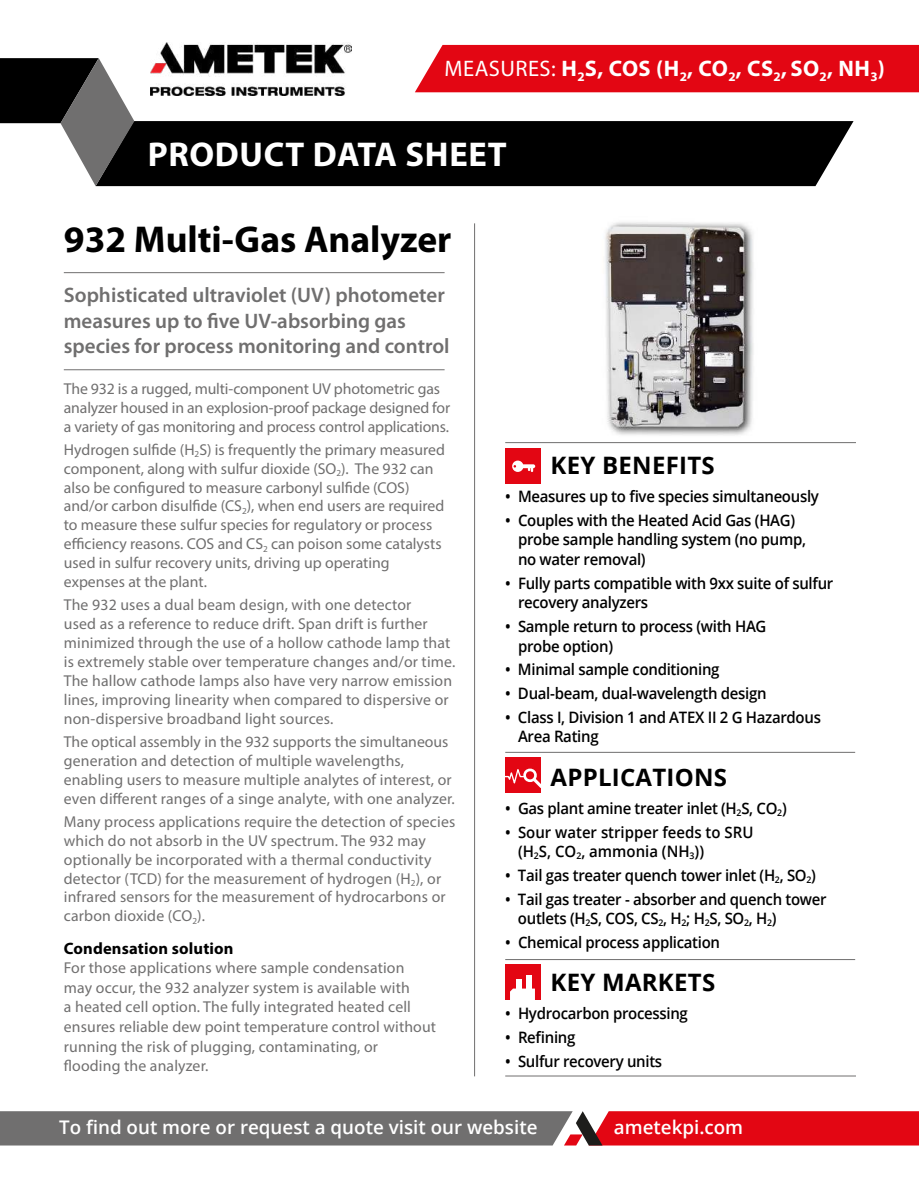
<style>
.page{position:relative;width:919px;height:1187px;background:#fff}
.page>*{position:absolute;margin:0;border:0;box-sizing:border-box;transform-origin:0 0}
.t1{font:700 37.5px "Myriad Pro";color:#000}
.t2{font:700 34.5px "Myriad Pro";letter-spacing:.02em;color:#fff}
.t3{font:700 24px "Open Sans";letter-spacing:.01em;color:#000}
.t4{font:700 22.5px "Myriad Pro";letter-spacing:.02em;color:#fff}
.t5{font:600 21px/25.5px "Myriad Pro";color:#706f6f}
.t6{font:600 18.75px "Open Sans";color:#fff}
.t7{font:700 16.5px "Myriad Pro";letter-spacing:.01em;color:#000}
.t8{font:15.75px/18.9px "Myriad Pro";letter-spacing:.01em;color:#706f6f}
.t9{font:600 15.75px/19.5px "Open Sans";letter-spacing:-.02em;color:#000;scale:.95 1}
.t10{font:15.75px/18.9px "Myriad Pro";letter-spacing:-.01em;color:#706f6f}
.t11{font:600 15.75px/19.5px "Open Sans";color:#000;scale:.95 1}
.s1{font-weight:400}
</style>
<div class="page">
<img style="left:150px;top:43px;width:202px;height:53px">
<hr style="left:474px;top:223px;width:1px;height:853px;background:#706f6f">
<hr style="left:64px;top:272px;width:380px;height:1px;background:#706f6f">
<hr style="left:64px;top:369px;width:380px;height:1px;background:#706f6f">
<hr style="left:505px;top:959px;width:350px;height:1px;background:#706f6f">
<div style="left:134px;top:121px;width:719px;height:65px;background:#000"></div>
<svg style="left:0;top:58px;width:134px;height:128px"></svg>
<hr style="left:505px;top:752px;width:350px;height:1px;background:#706f6f">
<hr style="left:505px;top:1075px;width:350px;height:1px;background:#706f6f">
<div style="left:505px;top:448px;width:35px;height:35px;background:#e30613"></div>
<svg style="left:512px;top:460px;width:23px;height:12px"></svg>
<div style="left:505px;top:964px;width:35px;height:35px;background:#e30613"></div>
<div style="left:516px;top:979px;width:6px;height:15px;background:#fff"></div>
<div style="left:525px;top:974px;width:6px;height:20px;background:#fff"></div>
<svg style="left:510px;top:988px;width:25px;height:11px"></svg>
<div style="left:505px;top:757px;width:35px;height:36px;background:#e30613"></div>
<svg style="left:505px;top:765px;width:36px;height:26px"></svg>
<svg style="left:0;top:1111px;width:918px;height:34px;background:#9b4e52"></svg>
<div style="left:415px;top:45px;width:503px;height:47px;background:#e30613"></div>
<img style="left:605px;top:222px;width:149px;height:213px">
<hr style="left:505px;top:442px;width:350px;height:1px;background:#706f6f">
<h3 class="t4" style="left:444px;top:54px;width:442px"><span class="s1">MEASURES:</span> H<sub>2</sub>S, COS (H<sub>2</sub>, CO<sub>2</sub>, CS<sub>2</sub>, SO<sub>2</sub>, NH<sub>3</sub>)</h3>
<h2 class="t2" style="left:148px;top:131px;width:360px">PRODUCT DATA SHEET</h2>
<h1 class="t1" style="left:64px;top:214px;width:389px">932 Multi-Gas Analyzer</h1>
<h3 class="t5" style="left:64px;top:282px;width:387px">Sophisticated ultraviolet (UV) photometer measures up to five UV-absorbing gas species for process monitoring and control</h3>
<p class="t10" style="left:64px;top:379px;width:388px">The 932 is a rugged, multi-component UV photometric gas analyzer housed in an explosion-proof package designed for a variety of gas monitoring and process control applications.</p>
<p class="t8" style="left:64px;top:440px;width:382px">Hydrogen sulfide (H<sub>2</sub>S) is frequently the primary measured component, along with sulfur dioxide (SO<sub>2</sub>). The 932 can also be configured to measure carbonyl sulfide (COS) and/or carbon disulfide (CS<sub>2</sub>), when end users are required to measure these sulfur species for regulatory or process efficiency reasons. COS and CS<sub>2</sub> can poison some catalysts used in sulfur recovery units, driving up operating expenses at the plant.</p>
<p class="t8" style="left:64px;top:595px;width:393px">The 932 uses a dual beam design, with one detector<br>used as a reference to reduce drift. Span drift is further minimized through the use of a hollow cathode lamp that is extremely stable over temperature changes and/or time.<br>The hallow cathode lamps also have very narrow emission lines, improving linearity when compared to dispersive or non-dispersive broadband light sources.</p>
<p class="t8" style="left:64px;top:732px;width:392px">The optical assembly in the 932 supports the simultaneous generation and detection of multiple wavelengths, enabling users to measure multiple analytes of interest, or even different ranges of a singe analyte, with one analyzer.</p>
<p class="t8" style="left:64px;top:811px;width:393px">Many process applications require the detection of species which do not absorb in the UV spectrum. The 932 may optionally be incorporated with a thermal conductivity detector (TCD) for the measurement of hydrogen (H<sub>2</sub>), or infrared sensors for the measurement of hydrocarbons or carbon dioxide (CO<sub>2</sub>).</p>
<p class="t7" style="left:64px;top:937px;width:171px">Condensation solution</p>
<p class="t8" style="left:64px;top:958px;width:374px;line-height:19.5px">For those applications where sample condensation may occur, the 932 analyzer system is available with<br>a heated cell option. The fully integrated heated cell ensures reliable dew point temperature control without running the risk of plugging, contaminating, or flooding the analyzer.</p>
<h3 class="t3" style="left:550px;top:448px;width:165px">KEY BENEFITS</h3>
<p class="t9" style="left:505px;top:486px;width:332px">• Measures up to five species simultaneously</p>
<p class="t9" style="left:518px;top:510px;width:305px;text-indent:-13px">• Couples with the Heated Acid Gas (HAG) probe sample handling system (no pump, no water removal)</p>
<p class="t9" style="left:518px;top:573px;width:333px;text-indent:-13px">• Fully parts compatible with 9xx suite of sulfur recovery analyzers</p>
<p class="t9" style="left:518px;top:616px;width:263px;text-indent:-13px">• Sample return to process (with HAG probe option)</p>
<p class="t9" style="left:505px;top:659px;width:227px">• Minimal sample conditioning</p>
<p class="t9" style="left:505px;top:683px;width:277px">• Dual-beam, dual-wavelength design</p>
<p class="t9" style="left:518px;top:707px;width:320px;text-indent:-13px">• Class I, Division 1 and ATEX II 2 G Hazardous<br>Area Rating</p>
<h3 class="t3" style="left:550px;top:760px;width:178px">APPLICATIONS</h3>
<p class="t9" style="left:505px;top:798px;width:298px">• Gas plant amine treater inlet (H<sub>2</sub>S, CO<sub>2</sub>)</p>
<p class="t11" style="left:518px;top:821px;width:249px;text-indent:-13px">• Sour water stripper feeds to SRU (H<sub>2</sub>S, CO<sub>2</sub>, ammonia (NH<sub>3</sub>))</p>
<p class="t9" style="left:505px;top:865px;width:328px">• Tail gas treater quench tower inlet (H<sub>2</sub>, SO<sub>2</sub>)</p>
<p class="t9" style="left:518px;top:888px;width:326px;text-indent:-13px">• Tail gas treater - absorber and quench tower outlets (H<sub>2</sub>S, COS, CS<sub>2</sub>, H<sub>2</sub>; H<sub>2</sub>S, SO<sub>2</sub>, H<sub>2</sub>)</p>
<p class="t9" style="left:505px;top:932px;width:228px">• Chemical process application</p>
<h3 class="t3" style="left:550px;top:965px;width:166px">KEY MARKETS</h3>
<p class="t9" style="left:505px;top:1003px;width:194px">• Hydrocarbon processing</p>
<p class="t9" style="left:505px;top:1027px;width:75px">• Refining</p>
<p class="t9" style="left:505px;top:1051px;width:167px">• Sulfur recovery units</p>
<p class="t6" style="left:59px;top:1114px;width:480px">To find out more or request a quote visit our website</p>
<p class="t6" style="left:613px;top:1114px;width:131px">ametekpi.com</p>
</div>
